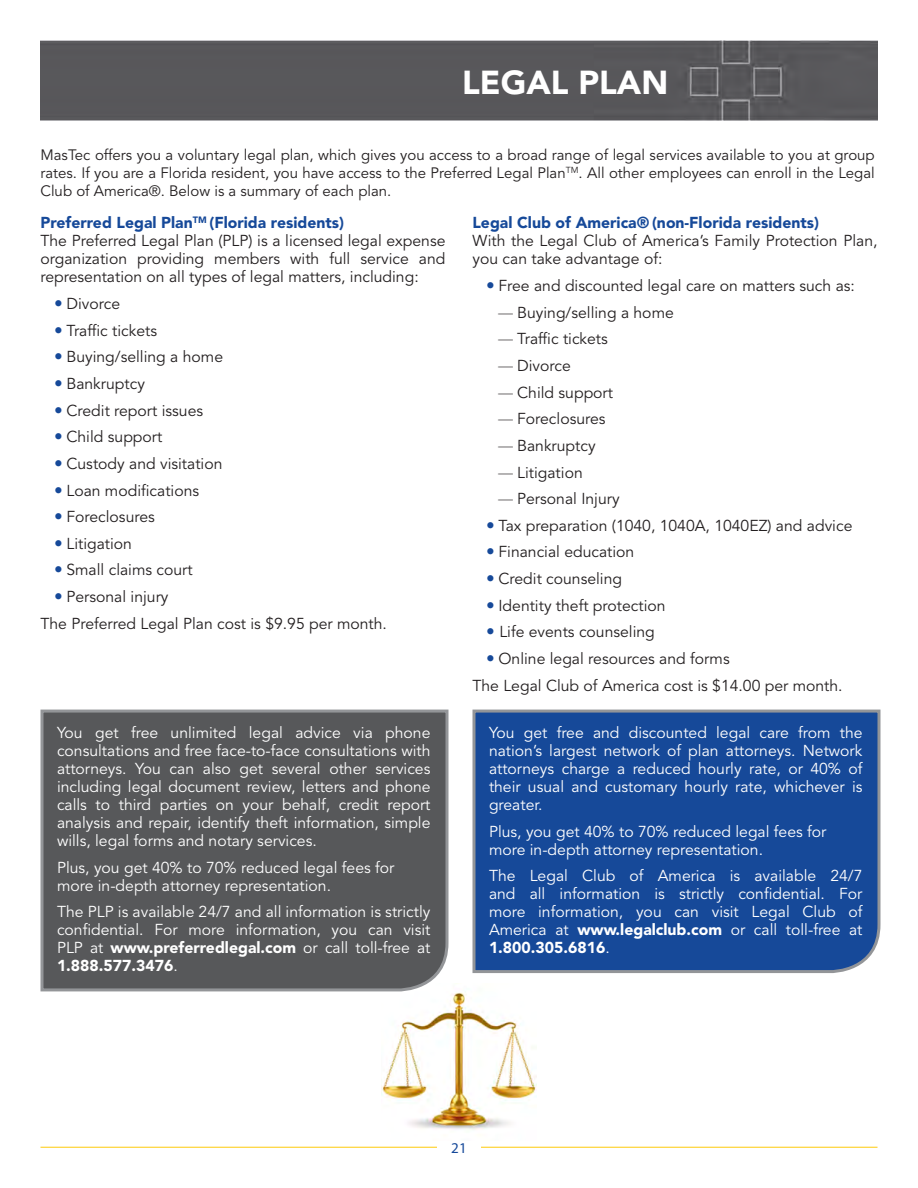
<style>
.page{position:relative;width:918px;height:1188px;background:#fff}
.page>*{position:absolute;margin:0;border:0;box-sizing:border-box;transform-origin:0 0}
.t1{font:900 33px "Avenir LT Std";color:#fff}
.t2{font:15.75px/18px "Avenir LT Std";color:#fff;text-align:justify}
.t3{font:15.75px/18px "Avenir LT Std";color:#231f20;text-align:justify}
.t4{font:900 15.75px "Avenir LT Std";color:#164999}
.t5{font:15px/18px "Avenir LT Std";color:#231f20;text-align:justify}
.t6{font:15px "Myriad Pro";color:#164999}
.s1{font-family:"Myriad Pro";font-weight:300}
.s2{font-weight:900}
</style>
<div class="page">
<hr style="left:40px;top:1147px;width:838px;height:1px;background:#feca0a">
<div style="left:437px;top:1133px;width:44px;height:28px;background:#fff"></div>
<div style="left:40px;top:40px;width:838px;height:80px;background:#58575a"></div>
<img style="left:381px;top:992px;width:156px;height:138px">
<div style="left:40px;top:709px;width:410px;height:284px;background:#57585a"></div>
<div style="left:472px;top:709px;width:409px;height:264px;background:#164999"></div>
<p class="t1" style="left:462px;top:63px;width:207px">LEGAL PLAN</p>
<p class="t5" style="left:40px;top:146px;width:836px">MasTec offers you a voluntary legal plan, which gives you access to a broad range of legal services available to you at group rates. If you are a Florida resident, you have access to the Preferred Legal Plan<sup>TM</sup>. All other employees can enroll in the Legal Club of America®. Below is a summary of each plan.</p>
<p class="t4" style="left:40px;top:213px;width:305px">Preferred Legal Plan<sup>TM</sup> (Florida residents)</p>
<p class="t3" style="left:41px;top:232px;width:406px">The Preferred Legal Plan (PLP) is a licensed legal expense organization providing members with full service and representation on all types of legal matters, including:</p>
<p class="t3" style="left:66px;top:295px;width:55px">Divorce</p>
<p class="t3" style="left:66px;top:322px;width:92px">Traffic tickets</p>
<p class="t3" style="left:66px;top:348px;width:158px">Buying/selling a home</p>
<p class="t3" style="left:66px;top:375px;width:80px">Bankruptcy</p>
<p class="t3" style="left:66px;top:402px;width:138px">Credit report issues</p>
<p class="t3" style="left:66px;top:428px;width:97px">Child support</p>
<p class="t3" style="left:66px;top:455px;width:158px">Custody and visitation</p>
<p class="t3" style="left:66px;top:482px;width:134px">Loan modifications</p>
<p class="t3" style="left:66px;top:508px;width:90px">Foreclosures</p>
<p class="t3" style="left:66px;top:535px;width:67px">Litigation</p>
<p class="t3" style="left:66px;top:562px;width:128px">Small claims court</p>
<p class="t3" style="left:66px;top:588px;width:104px">Personal injury</p>
<p class="t3" style="left:41px;top:615px;width:348px">The Preferred Legal Plan cost is $9.95 per month.</p>
<p class="t4" style="left:473px;top:213px;width:348px">Legal Club of America® (non-Florida residents)</p>
<p class="t3" style="left:473px;top:232px;width:407px">With the Legal Club of America’s Family Protection Plan, you can take advantage of:</p>
<p class="t3" style="left:498px;top:277px;width:358px">Free and discounted legal care on matters such as:</p>
<p class="t3" style="left:498px;top:304px;width:177px"><span class="s1">—</span> Buying/selling a home</p>
<p class="t3" style="left:498px;top:330px;width:111px"><span class="s1">—</span> Traffic tickets</p>
<p class="t3" style="left:498px;top:357px;width:74px"><span class="s1">—</span> Divorce</p>
<p class="t3" style="left:498px;top:384px;width:117px"><span class="s1">—</span> Child support</p>
<p class="t3" style="left:498px;top:410px;width:109px"><span class="s1">—</span> Foreclosures</p>
<p class="t3" style="left:498px;top:437px;width:99px"><span class="s1">—</span> Bankruptcy</p>
<p class="t3" style="left:498px;top:464px;width:86px"><span class="s1">—</span> Litigation</p>
<p class="t3" style="left:498px;top:490px;width:123px"><span class="s1">—</span> Personal Injury</p>
<p class="t3" style="left:498px;top:517px;width:355px">Tax preparation (1040, 1040A, 1040EZ) and advice</p>
<p class="t3" style="left:498px;top:544px;width:137px">Financial education</p>
<p class="t3" style="left:498px;top:570px;width:125px">Credit counseling</p>
<p class="t3" style="left:498px;top:597px;width:169px">Identity theft protection</p>
<p class="t3" style="left:499px;top:623px;width:157px">Life events counseling</p>
<p class="t3" style="left:498px;top:650px;width:233px">Online legal resources and forms</p>
<p class="t3" style="left:473px;top:677px;width:372px">The Legal Club of America cost is $14.00 per month.</p>
<p class="t2" style="left:57px;top:724px;width:375px">You get free unlimited legal advice via phone consultations and free face-to-face consultations with attorneys. You can also get several other services including legal document review, letters and phone calls to third parties on your behalf, credit report analysis and repair, identify theft information, simple wills, legal forms and notary services.</p>
<p class="t2" style="left:57px;top:859px;width:339px">Plus, you get 40% to 70% reduced legal fees for more in-depth attorney representation.</p>
<p class="t2" style="left:57px;top:903px;width:375px">The PLP is available 24/7 and all information is strictly confidential. For more information, you can visit PLP at <span class="s2">www.preferredlegal.com</span> or call toll-free at <span class="s2">1.888.577.3476</span>.</p>
<p class="t2" style="left:489px;top:724px;width:375px">You get free and discounted legal care from the nation’s largest network of plan attorneys. Network attorneys charge a reduced hourly rate, or 40% of their usual and customary hourly rate, whichever is greater.</p>
<p class="t2" style="left:489px;top:823px;width:339px">Plus, you get 40% to 70% reduced legal fees for more in-depth attorney representation.</p>
<p class="t2" style="left:489px;top:867px;width:375px">The Legal Club of America is available 24/7 and all information is strictly confidential. For more information, you can visit Legal Club of America at <span class="s2">www.legalclub.com</span> or call toll-free at <span class="s2">1.800.305.6816</span>.</p>
<p class="t6" style="left:451px;top:1139px;width:17px">21</p>
</div>
